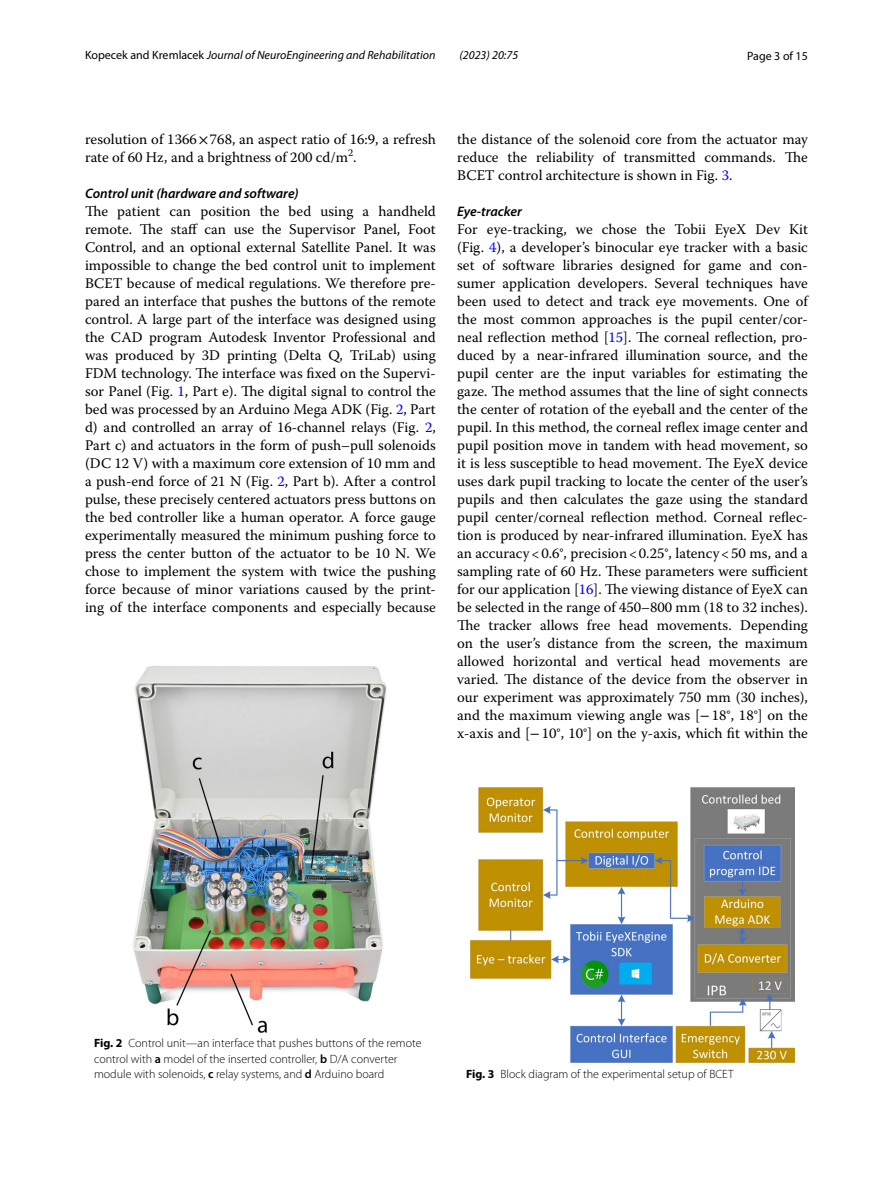
<style>
.page{position:relative;width:893px;height:1187px;background:#fff}
.page>*{position:absolute;margin:0;border:0;box-sizing:border-box;transform-origin:0 0}
.t1{font:14.7px/18px "Warnock Pro";color:#000;text-align:justify}
.t2{font:italic 600 13.8px "Myriad Pro";color:#000}
.t3{font:300 12px/15px "Myriad Pro";color:#000}
.t4{font:italic 12px "Myriad Pro";color:#000}
.t5{font:12px "Myriad Pro";color:#000}
.s1{font-style:normal}
.s2{font-family:"STIX"}
.s3{color:#00f}
.s4{font-weight:700}
.s5{font-weight:600}
</style>
<div class="page">
<img style="left:133px;top:666px;width:254px;height:366px">
<img style="left:471px;top:787px;width:323px;height:275px">
<p class="t4" style="left:85px;top:48px;width:352px"><span class="s1">Kopecek and Kremlacek</span> Journal of NeuroEngineering and Rehabilitation</p>
<p class="t4" style="left:459px;top:48px;width:60px">(2023) 20:75</p>
<p class="t5" style="left:747px;top:48px;width:62px">Page 3 of 15</p>
<p class="t1" style="left:85px;top:130px;width:352px">resolution of 1366<span class="s2">×</span>768, an aspect ratio of 16:9, a refresh rate of 60 Hz, and a brightness of 200 cd/m<sup>2</sup>.</p>
<p class="t2" style="left:85px;top:184px;width:215px">Control unit (hardware and software)</p>
<p class="t1" style="left:85px;top:202px;width:352px">The patient can position the bed using a handheld remote. The staff can use the Supervisor Panel, Foot Control, and an optional external Satellite Panel. It was impossible to change the bed control unit to implement BCET because of medical regulations. We therefore pre&shy;pared an interface that pushes the buttons of the remote control. A large part of the interface was designed using the CAD program Autodesk Inventor Professional and was produced by 3D printing (Delta Q, TriLab) using FDM technology. The interface was fixed on the Supervi&shy;sor Panel (Fig. <span class="s3">1</span>, Part e). The digital signal to control the bed was processed by an Arduino Mega ADK (Fig. <span class="s3">2</span>, Part d) and controlled an array of 16-channel relays (Fig. <span class="s3">2</span>, Part c) and actuators in the form of push–pull solenoids (DC 12 V) with a maximum core extension of 10 mm and a push-end force of 21 N (Fig. <span class="s3">2</span>, Part b). After a control pulse, these precisely centered actuators press buttons on the bed controller like a human operator. A force gauge experimentally measured the minimum pushing force to press the center button of the actuator to be 10 N. We chose to implement the system with twice the pushing force because of minor variations caused by the print&shy;ing of the interface components and especially because</p>
<p class="t1" style="left:457px;top:130px;width:352px">the distance of the solenoid core from the actuator may reduce the reliability of transmitted commands. The BCET control architecture is shown in Fig. <span class="s3">3</span>.</p>
<p class="t2" style="left:457px;top:202px;width:66px">Eye‑tracker</p>
<p class="t1" style="left:457px;top:220px;width:352px">For eye-tracking, we chose the Tobii EyeX Dev Kit (Fig. <span class="s3">4</span>), a developer’s binocular eye tracker with a basic set of software libraries designed for game and con&shy;sumer application developers. Several techniques have been used to detect and track eye movements. One of the most common approaches is the pupil center/cor&shy;neal reflection method [<span class="s3">15</span>]. The corneal reflection, pro&shy;duced by a near-infrared illumination source, and the pupil center are the input variables for estimating the gaze. The method assumes that the line of sight connects the center of rotation of the eyeball and the center of the pupil. In this method, the corneal reflex image center and pupil position move in tandem with head movement, so it is less susceptible to head movement. The EyeX device uses dark pupil tracking to locate the center of the user’s pupils and then calculates the gaze using the standard pupil center/corneal reflection method. Corneal reflec&shy;tion is produced by near-infrared illumination. EyeX has an accuracy&lt;0.6°, precision&lt;0.25°, latency&lt;50 ms, and a sampling rate of 60 Hz. These parameters were sufficient for our application [<span class="s3">16</span>]. The viewing distance of EyeX can be selected in the range of 450–800 mm (18 to 32 inches).<br>The tracker allows free head movements. Depending on the user’s distance from the screen, the maximum allowed horizontal and vertical head movements are varied. The distance of the device from the observer in our experiment was approximately 750 mm (30 inches), and the maximum viewing angle was [<span class="s2">−</span>18°, 18°] on the x-axis and [<span class="s2">−</span>10°, 10°] on the y-axis, which fit within the</p>
<p class="t3" style="left:94px;top:1036px;width:329px"><span class="s4">Fig. 2</span> Control unit—an interface that pushes buttons of the remote control with <span class="s5">a</span> model of the inserted controller, <span class="s5">b</span> D/A converter module with solenoids, <span class="s5">c</span> relay systems, and <span class="s5">d</span> Arduino board</p>
<p class="t3" style="left:466px;top:1066px;width:269px"><span class="s4">Fig. 3</span> Block diagram of the experimental setup of BCET</p>
</div>
